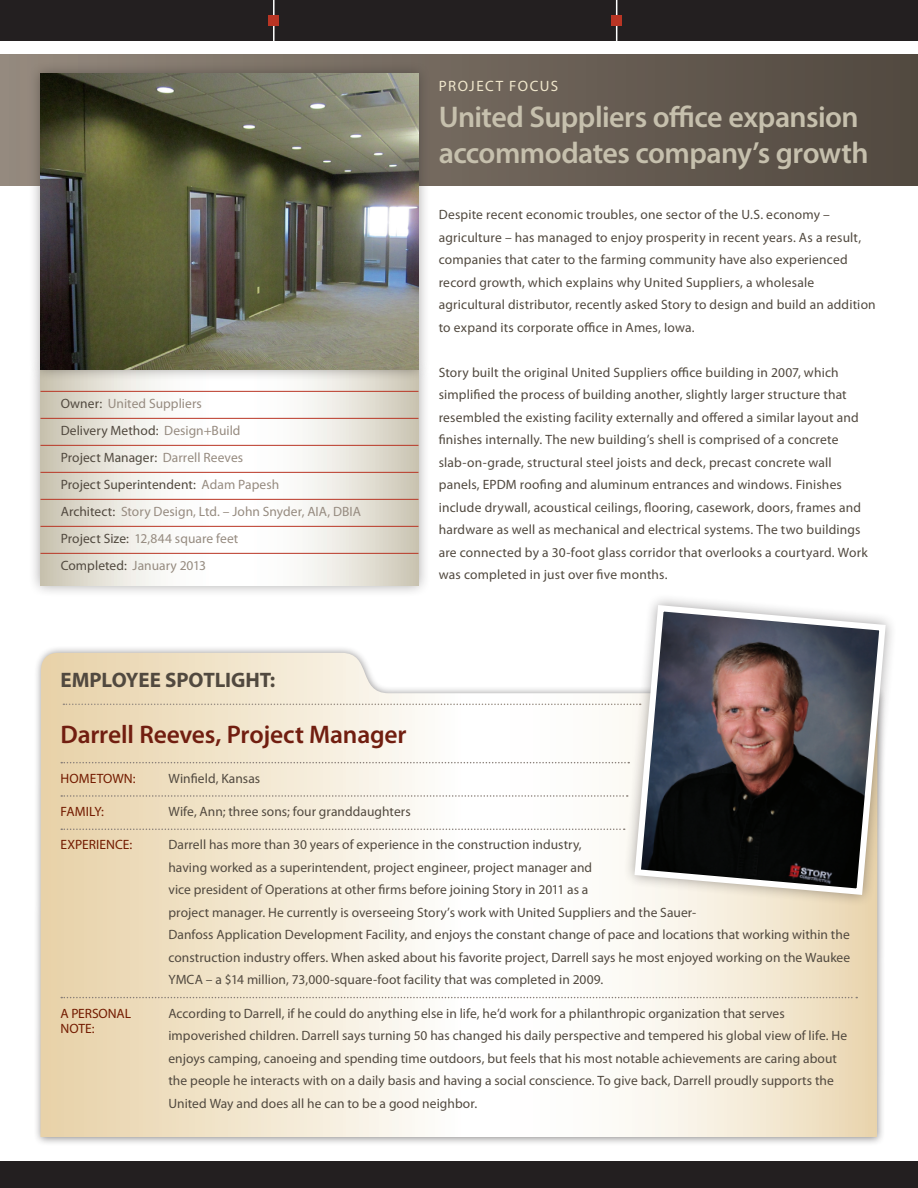
<style>
.page{position:relative;width:918px;height:1188px;background:#fff}
.page>*{position:absolute;margin:0;border:0;box-sizing:border-box;transform-origin:0 0}
.Headline{font:600 30px/36px "Myriad Pro";letter-spacing:-.02em;color:#c6c0ad}
.Employee__Name___Tit{font:600 25.5px "Myriad Pro";letter-spacing:-.01em;color:#711e10}
.Tab_Header{font:700 21px "Myriad Pro";letter-spacing:-.005em;color:#51493f}
.Section_Title{font:15px "Myriad Pro";letter-spacing:.09em;color:#f0e7cc}
.Employee__Category_w{font:13.5px/22.5px "Myriad Pro";letter-spacing:.005em;color:#51493f}
.Body_Copy{font:13.5px/22.5px "Myriad Pro";letter-spacing:.015em;color:#51493f}
.Project_Details{font:13.5px "Myriad Pro";letter-spacing:.005em;color:#968b80}
.Project_Details-2{font:13.5px "Myriad Pro";letter-spacing:.005em;color:#51493f}
.Employee__Category_w-2{font:13.5px "Myriad Pro";color:#731b00}
.s1{color:#51493f}
.s2{color:#968b80}
</style>
<div class="page">
<div style="left:0;top:0;width:918px;height:40px;background:#231f20"></div>
<hr style="left:273px;top:0;width:2px;height:41px;background:#fff">
<div style="left:268px;top:15px;width:11px;height:11px;background:#b93524"></div>
<hr style="left:616px;top:0;width:1px;height:41px;background:#fff">
<div style="left:611px;top:15px;width:11px;height:11px;background:#b93524"></div>
<div style="left:0;top:54px;width:918px;height:131px;background:linear-gradient(to right,#94897d,#50473e)"></div>
<div style="left:28px;top:357px;width:402px;height:240px;background:#231f20;opacity:.4"></div>
<svg style="left:40px;top:381px;width:378px;height:204px"></svg>
<hr style="left:40px;top:391px;width:378px;height:1px;background:#b93524">
<hr style="left:40px;top:418px;width:378px;height:1px;background:#b93524">
<hr style="left:40px;top:445px;width:378px;height:1px;background:#b93524">
<hr style="left:40px;top:472px;width:378px;height:1px;background:#b93524">
<hr style="left:40px;top:499px;width:378px;height:1px;background:#b93524">
<hr style="left:40px;top:526px;width:378px;height:1px;background:#b93524">
<hr style="left:40px;top:553px;width:378px;height:1px;background:#b93524">
<div style="left:0;top:1161px;width:918px;height:27px;background:#231f20"></div>
<div style="left:28px;top:61px;width:402px;height:320px;background:#231f20;opacity:.4"></div>
<img style="left:40px;top:74px;width:378px;height:296px">
<div style="left:33px;top:645px;width:853px;height:501px;background:#231f20;opacity:.5"></div>
<svg style="left:40px;top:653px;width:838px;height:484px"></svg>
<svg style="left:63px;top:704px;width:560px;height:1px"></svg>
<svg style="left:61px;top:762px;width:562px;height:1px"></svg>
<svg style="left:61px;top:795px;width:562px;height:2px"></svg>
<svg style="left:61px;top:829px;width:562px;height:1px"></svg>
<svg style="left:61px;top:997px;width:796px;height:1px"></svg>
<div style="left:623px;top:594px;width:274px;height:312px;background:#231f20;opacity:.4"></div>
<svg style="left:631px;top:602px;width:258px;height:296px;background:#6b6668"></svg>
<p class="Project_Details" style="left:61px;top:395px;width:143px"><span class="s1">Owner:</span> United Suppliers</p>
<p class="Project_Details-2" style="left:61px;top:422px;width:181px">Delivery Method: <span class="s2">Design+Build</span></p>
<p class="Project_Details-2" style="left:61px;top:449px;width:184px">Project Manager: <span class="s2">Darrell Reeves</span></p>
<p class="Project_Details-2" style="left:61px;top:476px;width:220px">Project Superintendent: <span class="s2">Adam Papesh</span></p>
<p class="Project_Details" style="left:61px;top:503px;width:302px"><span class="s1">Architect:</span> Story Design, Ltd. – John Snyder, AIA, DBIA</p>
<p class="Project_Details" style="left:61px;top:530px;width:179px"><span class="s1">Project Size:</span> 12,844 square feet</p>
<p class="Project_Details" style="left:61px;top:557px;width:147px"><span class="s1">Completed:</span> January 2013</p>
<p class="Section_Title" style="left:439px;top:77px;width:121px">PROJECT FOCUS</p>
<p class="Headline" style="left:439px;top:98px;width:431px">United Suppliers office expansion accommodates company’s growth</p>
<p class="Body_Copy" style="left:439px;top:203px;width:439px">Despite recent economic troubles, one sector of the U.S. economy – agriculture – has managed to enjoy prosperity in recent years. As a result, companies that cater to the farming community have also experienced record growth, which explains why United Suppliers, a wholesale agricultural distributor, recently asked Story to design and build an addition to expand its corporate office in Ames, Iowa.</p>
<p class="Body_Copy" style="left:439px;top:361px;width:430px">Story built the original United Suppliers office building in 2007, which simplified the process of building another, slightly larger structure that resembled the existing facility externally and offered a similar layout and finishes internally. The new building’s shell is comprised of a concrete slab-on-grade, structural steel joists and deck, precast concrete wall panels, EPDM roofing and aluminum entrances and windows. Finishes include drywall, acoustical ceilings, flooring, casework, doors, frames and hardware as well as mechanical and electrical systems. The two buildings are connected by a 30-foot glass corridor that overlooks a courtyard. Work was completed in just over five months.</p>
<p class="Tab_Header" style="left:60px;top:666px;width:216px">EMPLOYEE SPOTLIGHT:</p>
<p class="Employee__Name___Tit" style="left:60px;top:718px;width:348px">Darrell Reeves, Project Manager</p>
<p class="Employee__Category_w-2" style="left:60px;top:770px;width:77px">HOMETOWN:</p>
<p class="Employee__Category_w" style="left:168px;top:767px;width:93px">Winfield, Kansas</p>
<p class="Employee__Category_w-2" style="left:60px;top:803px;width:45px">FAMILY:</p>
<p class="Employee__Category_w" style="left:168px;top:800px;width:244px">Wife, Ann; three sons; four granddaughters</p>
<p class="Employee__Category_w-2" style="left:60px;top:837px;width:73px">EXPERIENCE:</p>
<p class="Employee__Category_w" style="left:168px;top:833px;width:683px">Darrell has more than 30 years of experience in the construction industry,<br>having worked as a superintendent, project engineer, project manager and<br>vice president of Operations at other firms before joining Story in 2011 as a<br>project manager. He currently is overseeing Story’s work with United Suppliers and the Sauer-<br>Danfoss Application Development Facility, and enjoys the constant change of pace and locations that working within the construction industry offers. When asked about his favorite project, Darrell says he most enjoyed working on the Waukee YMCA – a $14 million, 73,000-square-foot facility that was completed in 2009.</p>
<p class="Employee__Category_w-2" style="left:60px;top:1005px;width:72px">A PERSONAL</p>
<p class="Employee__Category_w" style="left:168px;top:1002px;width:680px">According to Darrell, if he could do anything else in life, he’d work for a philanthropic organization that serves impoverished children. Darrell says turning 50 has changed his daily perspective and tempered his global view of life. He enjoys camping, canoeing and spending time outdoors, but feels that his most notable achievements are caring about the people he interacts with on a daily basis and having a social conscience. To give back, Darrell proudly supports the United Way and does all he can to be a good neighbor.</p>
<p class="Employee__Category_w-2" style="left:60px;top:1021px;width:36px">NOTE:</p>
</div>
